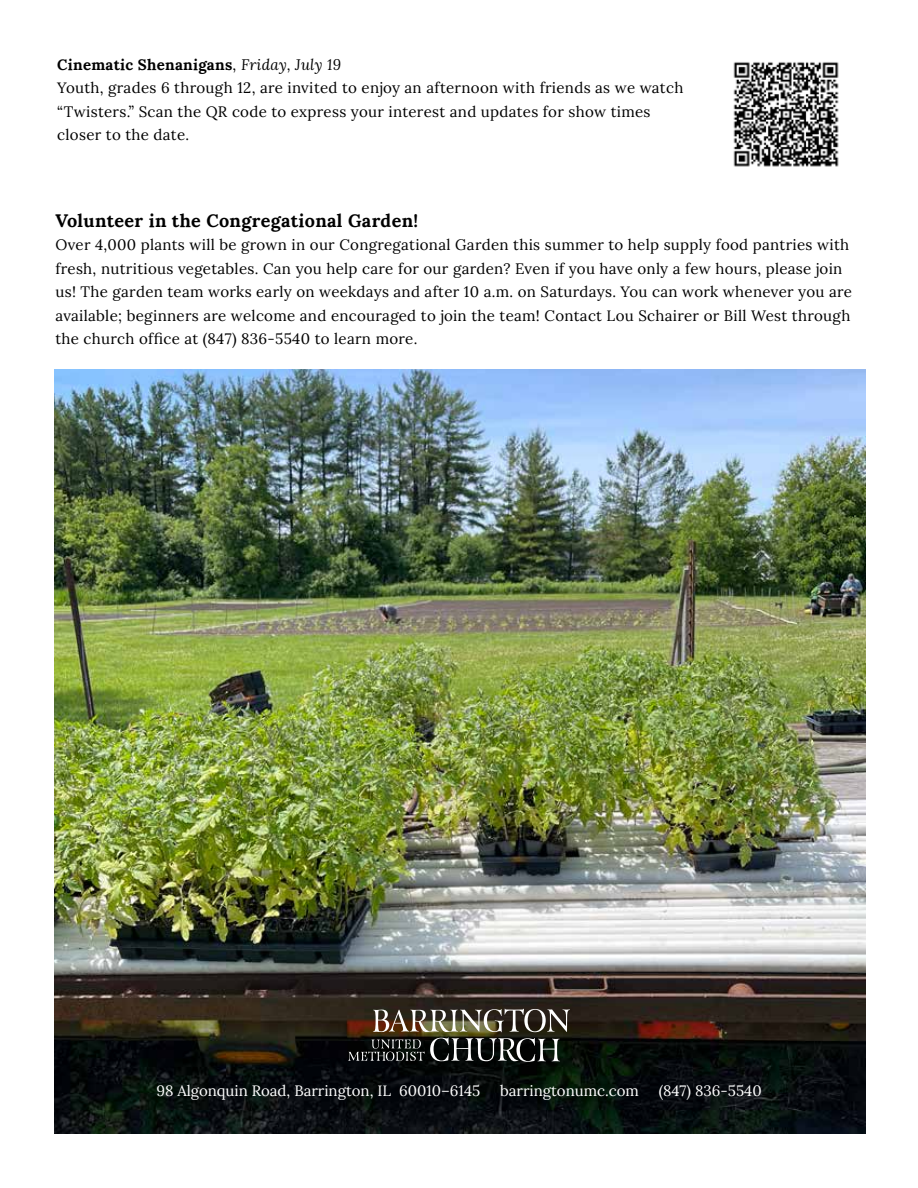
<style>
.page{position:relative;width:918px;height:1188px;background:#fff}
.page>*{position:absolute;margin:0;border:0;box-sizing:border-box;transform-origin:0 0}
.t1{font:700 18px "Lora";letter-spacing:.02em;color:#000}
.t2{font:15px/23.5px "Lora";letter-spacing:.02em;color:#000}
.t3{font:15px "Lora";color:#fff}
.s1{font-weight:700}
.s2{font-style:italic}
</style>
<div class="page">
<img style="left:54px;top:369px;width:812px;height:765px">
<img style="left:348px;top:1009px;width:222px;height:53px">
<img style="left:733px;top:62px;width:106px;height:105px">
<p class="t2" style="left:57px;top:51px;width:628px"><span class="s1">Cinematic Shenanigans</span>, <span class="s2">Friday, July 19<br></span>Youth, grades 6 through 12, are invited to enjoy an afternoon with friends as we watch “Twisters.” Scan the QR code to express your interest and updates for show times closer to the date.</p>
<p class="t1" style="left:55px;top:205px;width:364px">Volunteer in the Congregational Garden!</p>
<p class="t2" style="left:55px;top:232px;width:798px">Over 4,000 plants will be grown in our Congregational Garden this summer to help supply food pantries with fresh, nutritious vegetables. Can you help care for our garden? Even if you have only a few hours, please join us! The garden team works early on weekdays and after 10 a.m. on Saturdays. You can work whenever you are available; beginners are welcome and encouraged to join the team! Contact Lou Schairer or Bill West through the church office at (847) 836-5540 to learn more.</p>
<p class="t3" style="left:156px;top:1079px;width:326px">98 Algonquin Road, Barrington, IL 60010–6145</p>
<p class="t3" style="left:500px;top:1079px;width:140px">barringtonumc.com</p>
<p class="t3" style="left:659px;top:1079px;width:104px">(847) 836-5540</p>
</div>
